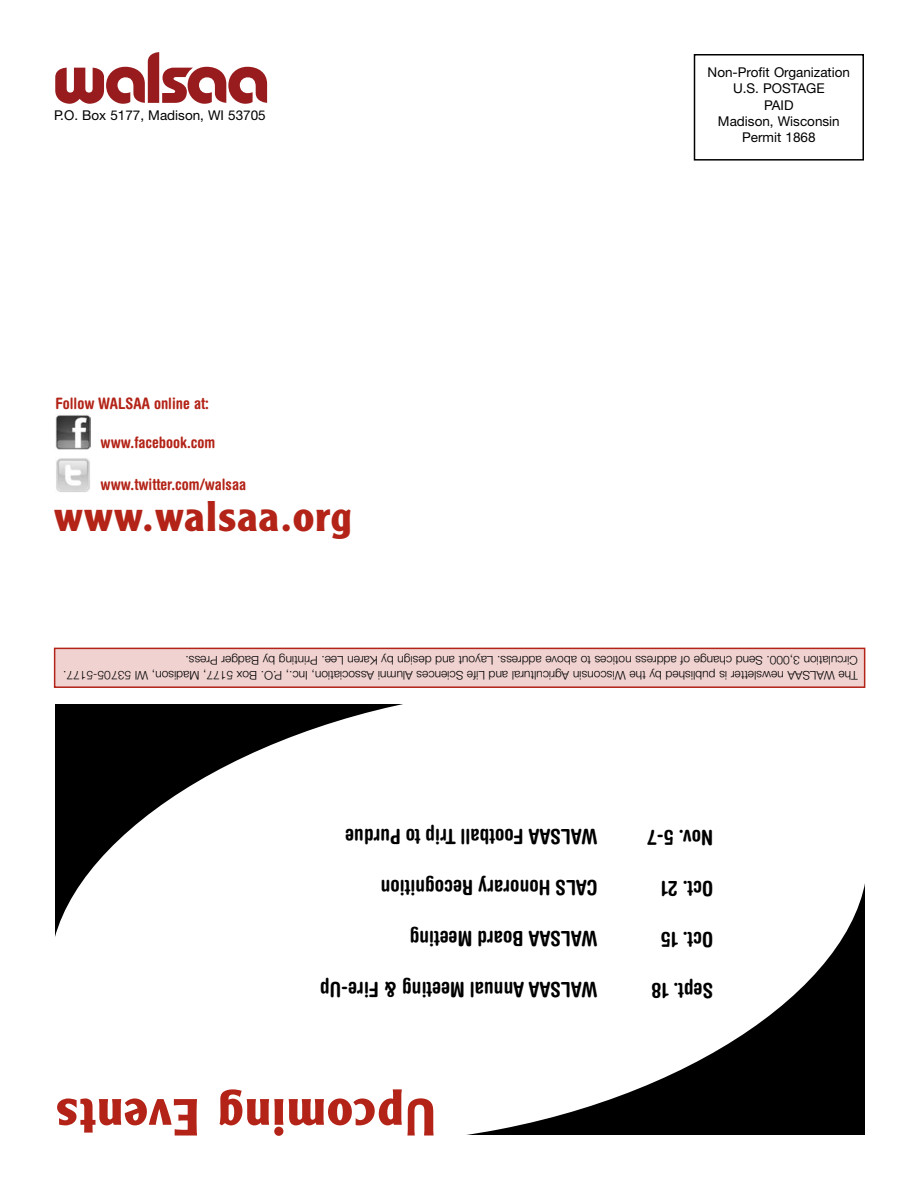
<style>
.page{position:relative;width:918px;height:1188px;background:#fff}
.page>*{position:absolute;margin:0;border:0;box-sizing:border-box;transform-origin:0 0}
.t1{font:700 51px "Clearface Gothic LT Std";letter-spacing:.03em;color:#b32317}
.t2{font:700 42px "Clearface Gothic LT Std";letter-spacing:.03em;color:#b32317}
.t3{font:700 condensed 21px "Helvetica Rounded LT Std";color:#000}
.t4{font:700 condensed 15.75px "Helvetica Rounded LT Std";color:#b32317}
.t5{font:13.5px/16.2px "Helvetica Neue LT Std";color:#000;text-align:center}
.t6{font:300 12px/14.4px "Helvetica Neue LT Std";color:#000}
</style>
<div class="page">
<svg style="left:55px;top:52px;width:212px;height:52px"></svg>
<div style="left:694px;top:54px;width:170px;height:107px;border:2px solid #000"></div>
<svg style="left:53px;top:658px;width:813px;height:477px"></svg>
<div style="left:559px;top:696px;width:331px;height:154px;background:#fff"></div>
<div style="left:26px;top:987px;width:348px;height:165px;background:#fff"></div>
<div style="left:55px;top:648px;width:810px;height:39px;background:#f0d3d1"></div>
<div style="left:54px;top:648px;width:811px;height:40px;border:2px solid #b32317"></div>
<img style="left:55px;top:415px;width:35px;height:34px">
<img style="left:56px;top:458px;width:34px;height:34px">
<p class="t5" style="left:54px;top:107px;width:213px">P.O. Box 5177, Madison, WI 53705</p>
<h3 class="t4" style="left:56px;top:394px;width:155px">Follow WALSAA online at:</h3>
<h3 class="t4" style="left:101px;top:432px;width:116px">www.facebook.com</h3>
<h3 class="t4" style="left:101px;top:475px;width:147px">www.twitter.com/walsaa</h3>
<h2 class="t2" style="left:54px;top:492px;width:299px">www.walsaa.org</h2>
<p class="t5" style="left:708px;top:64px;width:144px">Non-Profit Organization<br>U.S. POSTAGE<br>PAID<br>Madison, Wisconsin<br>Permit 1868</p>
<p class="t6" style="left:858px;top:682px;width:796px;rotate:-180deg">The WALSAA newsletter is published by the Wisconsin Agricultural and Life Sciences Alumni Association, Inc., P.O. Box 5177, Madison, WI 53705-5177.<br>Circulation 3,000. Send change of address notices to above address. Layout and design by Karen Lee. Printing by Badger Press.</p>
<h3 class="t3" style="left:597px;top:849px;width:254px;rotate:-180deg">WALSAA Football Trip to Purdue</h3>
<h3 class="t3" style="left:713px;top:851px;width:67px;rotate:-180deg">Nov. 5-7</h3>
<h3 class="t3" style="left:597px;top:900px;width:218px;rotate:-180deg">CALS Honorary Recognition</h3>
<h3 class="t3" style="left:713px;top:902px;width:54px;rotate:-180deg">Oct. 21</h3>
<h3 class="t3" style="left:597px;top:951px;width:189px;rotate:-180deg">WALSAA Board Meeting</h3>
<h3 class="t3" style="left:713px;top:953px;width:54px;rotate:-180deg">Oct. 15</h3>
<h3 class="t3" style="left:597px;top:1002px;width:279px;rotate:-180deg">WALSAA Annual Meeting &amp; Fire-Up</h3>
<h3 class="t3" style="left:713px;top:1004px;width:63px;rotate:-180deg">Sept. 18</h3>
<h1 class="t1" style="left:436px;top:1147px;width:381px;rotate:-180deg">Upcoming Events</h1>
</div>
